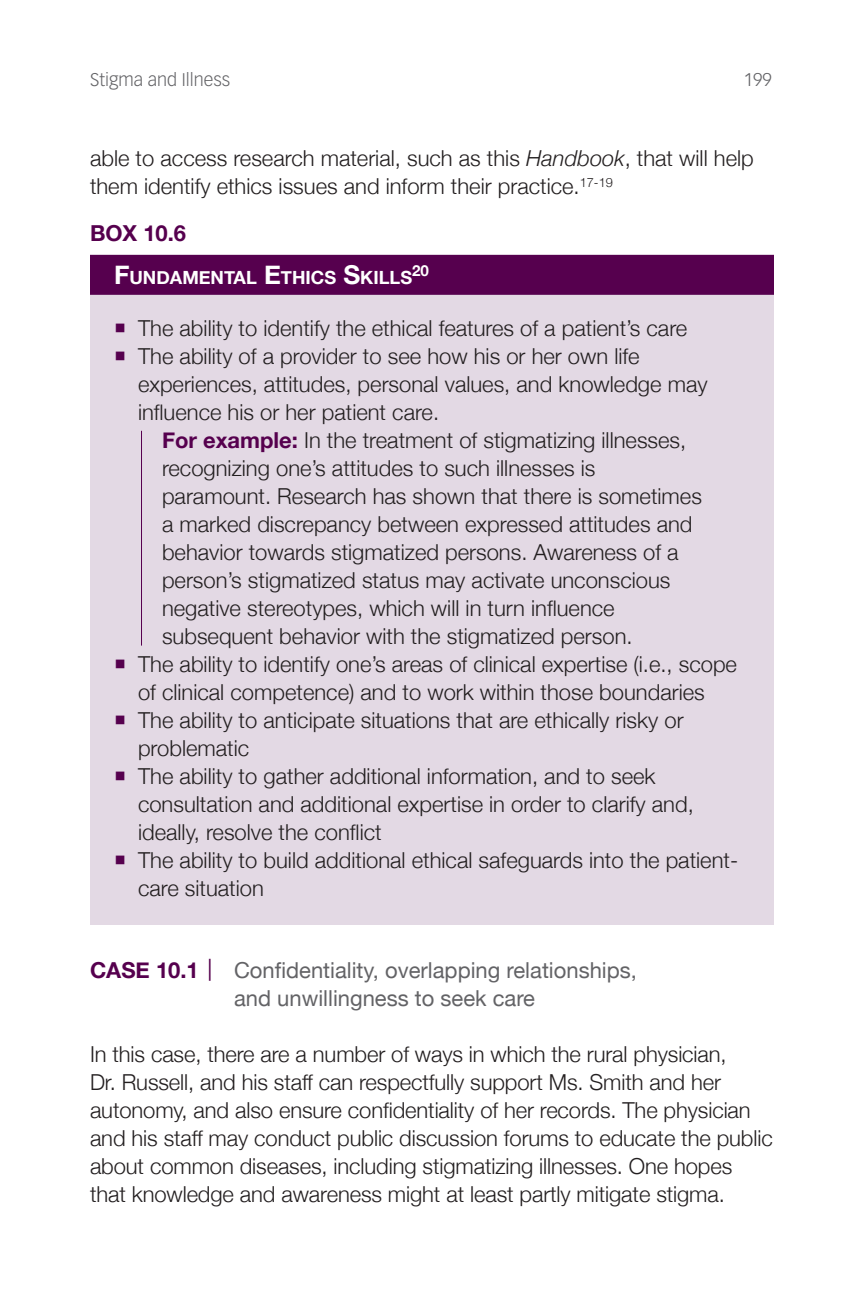
<style>
.page{position:relative;width:864px;height:1296px;background:#fff}
.page>*{position:absolute;margin:0;border:0;box-sizing:border-box;transform-origin:0 0}
.ethics_text{font:300 22px/28px "Helvetica Neue";letter-spacing:-.005em;color:#231f20}
.ethics_box_bullet{font:300 22px/28px "Helvetica Neue";color:#231f20}
.ethics_text_no_line{font:300 22px/28px "Helvetica Neue";color:#231f20}
.ethics_case_study{font:22px/28px "Helvetica Neue";color:#636366}
.ethics_box_bullet__f{font:300 22px "Helvetica Neue";color:#231f20}
.ethics_category{font:700 22px "Helvetica Neue";color:#56004e}
.ethics_box_header{font:700 18.2px "Helvetica Neue";color:#fff}
.t1{font:300 18px "Vectora LT Std";color:#636366}
.ethics_box_header-2{font:700 15.2px "Helvetica Neue";color:#fff}
.s1{font-style:italic}
.s2{font-size:26px}
.s3{font-weight:700;color:#56004e}
.s4{color:#56004e}
</style>
<div class="page">
<div style="left:90px;top:259px;width:684px;height:665px;background:#e3d9e4"></div>
<div style="left:90px;top:255px;width:684px;height:40px;background:#56004e"></div>
<hr style="left:141px;top:431px;width:1px;height:215px;background:#56004e">
<p class="t1" style="left:90px;top:69px;width:142px">Stigma and Illness</p>
<p class="t1" style="left:744px;top:69px;width:30px">199</p>
<p class="ethics_text_no_line" style="left:90px;top:144px;width:665px">able to access research material, such as this <span class="s1">Handbook</span>, that will help them identify ethics issues and inform their practice.<sup>17-19</sup></p>
<p class="ethics_category" style="left:90px;top:220px;width:98px">Box 10.6</p>
<p class="ethics_box_header" style="left:114px;top:267px;width:300px"><span class="s2">F</span>UNDAMENTAL <span class="s2">E</span>THICS <span class="s2">S</span>KILLS</p>
<p class="ethics_box_header-2" style="left:412px;top:261px;width:18px">20</p>
<p class="ethics_box_bullet__f" style="left:138px;top:315px;width:551px">The ability to identify the ethical features of a patient’s care</p>
<p class="ethics_box_bullet" style="left:138px;top:342px;width:571px">The ability of a provider to see how his or her own life experiences, attitudes, personal values, and knowledge may influence his or her patient care.</p>
<p class="ethics_text" style="left:162px;top:426px;width:541px"><span class="s3">For example:</span> In the treatment of stigmatizing illnesses, recognizing one’s attitudes to such illnesses is paramount. Research has shown that there is sometimes a marked discrepancy between expressed attitudes and behavior towards stigmatized persons. Awareness of a person’s stigmatized status may activate unconscious negative stereotypes, which will in turn influence subsequent behavior with the stigmatized person.</p>
<p class="ethics_box_bullet" style="left:138px;top:650px;width:601px">The ability to identify one’s areas of clinical expertise (i.e., scope of clinical competence) and to work within those boundaries</p>
<p class="ethics_box_bullet" style="left:138px;top:706px;width:547px">The ability to anticipate situations that are ethically risky or problematic</p>
<p class="ethics_box_bullet" style="left:138px;top:762px;width:557px">The ability to gather additional information, and to seek consultation and additional expertise in order to clarify and, ideally, resolve the conflict</p>
<p class="ethics_box_bullet" style="left:138px;top:846px;width:602px">The ability to build additional ethical safeguards into the patient&shy;care situation</p>
<p class="ethics_case_study" style="left:234px;top:956px;width:404px;text-indent:-144px"><span class="s3">Case 10.1</span> <span class="s4">|</span> Confidentiality, overlapping relationships, and unwillingness to seek care</p>
<p class="ethics_text" style="left:90px;top:1040px;width:684px">In this case, there are a number of ways in which the rural physician,<br>Dr. Russell, and his staff can respectfully support Ms. Smith and her autonomy, and also ensure confidentiality of her records. The physician and his staff may conduct public discussion forums to educate the public about common diseases, including stigmatizing illnesses. One hopes that knowledge and awareness might at least partly mitigate stigma.</p>
</div>
